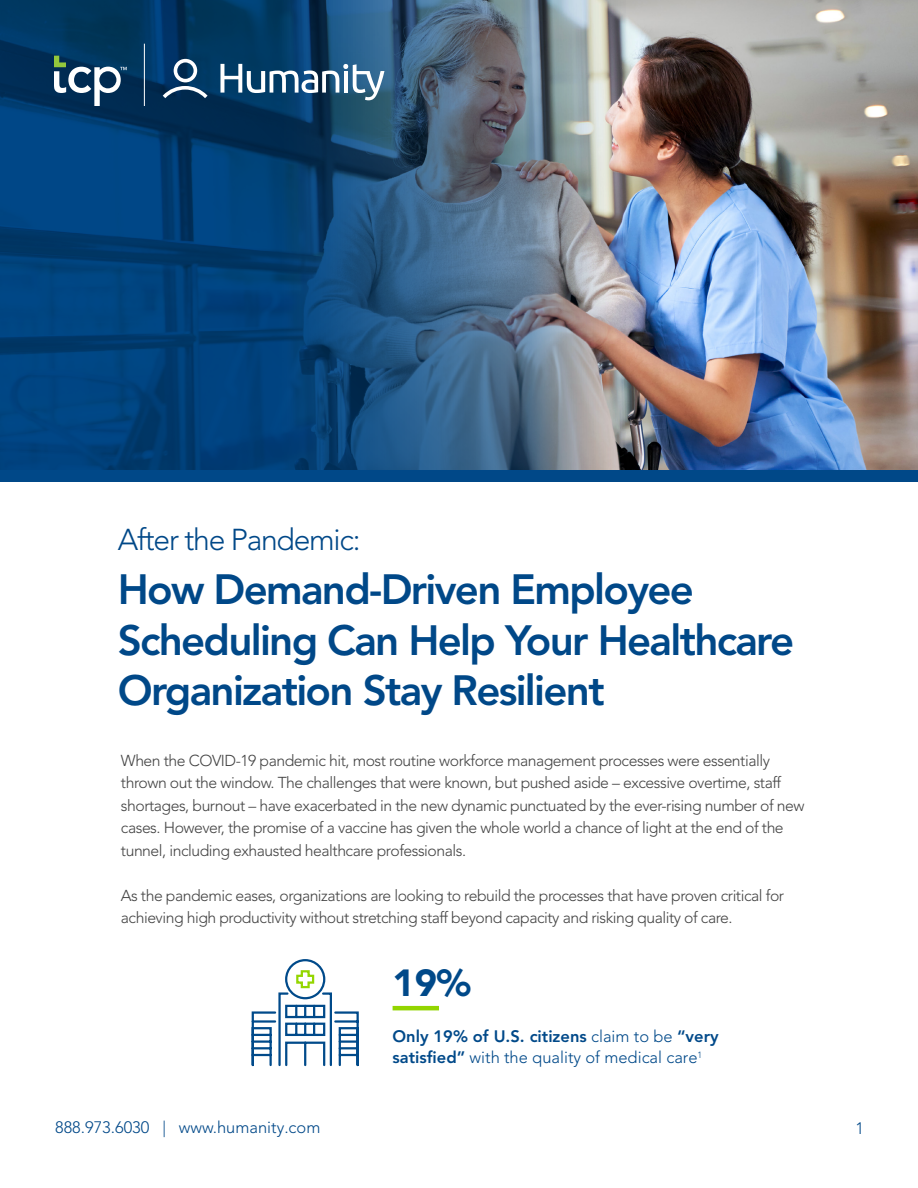
<style>
.page{position:relative;width:918px;height:1188px;background:#fff}
.page>*{position:absolute;margin:0;border:0;box-sizing:border-box;transform-origin:0 0}
.t1{font:800 42px/50.4px "Avenir LT Pro";letter-spacing:-.04em;color:#004888}
.t2{font:900 37.5px "Avenir LT Pro";color:#004989}
.t3{font:300 30px "Avenir LT Pro";letter-spacing:-.04em;color:#004888}
.t4{font:800 16.5px/21px "Avenir LT Pro";color:#004989}
.t5{font:300 16.5px "Avenir LT Pro";color:#004888}
.t6{font:300 15.75px/22.5px "Avenir LT Pro";letter-spacing:-.03em;color:#434343}
.s1{font-weight:300}
</style>
<div class="page">
<img style="left:625px;top:0;width:293px;height:470px">
<img style="left:0;top:0;width:625px;height:470px">
<svg style="left:163px;top:59px;width:45px;height:39px"></svg>
<svg style="left:220px;top:64px;width:164px;height:36px"></svg>
<svg style="left:54px;top:56px;width:73px;height:50px"></svg>
<hr style="left:144px;top:44px;width:1px;height:62px;background:#fff">
<hr style="left:393px;top:1006px;width:46px;height:4px;background:#93d500">
<svg style="left:251px;top:959px;width:108px;height:108px"></svg>
<div style="left:0;top:470px;width:918px;height:12px;background:#004888"></div>
<p class="t3" style="left:118px;top:522px;width:244px">After the Pandemic:</p>
<p class="t1" style="left:118px;top:565px;width:678px">How Demand-Driven Employee<br>Scheduling Can Help Your Healthcare<br>Organization Stay Resilient</p>
<p class="t6" style="left:121px;top:749px;width:685px">When the COVID-19 pandemic hit, most routine workforce management processes were essentially thrown out the window. The challenges that were known, but pushed aside – excessive overtime, staff shortages, burnout – have exacerbated in the new dynamic punctuated by the ever-rising number of new cases. However, the promise of a vaccine has given the whole world a chance of light at the end of the tunnel, including exhausted healthcare professionals.</p>
<p class="t6" style="left:121px;top:884px;width:665px">As the pandemic eases, organizations are looking to rebuild the processes that have proven critical for achieving high productivity without stretching staff beyond capacity and risking quality of care.</p>
<p class="t2" style="left:393px;top:961px;width:80px">19%</p>
<p class="t4" style="left:393px;top:1026px;width:328px">Only 19% of U.S. citizens <span class="s1">claim to be</span> “very satisfied” <span class="s1">with the quality of medical care</span><sup>1</sup></p>
<p class="t5" style="left:55px;top:1118px;width:267px">888.973.6030 | www.humanity.com</p>
<p class="t5" style="left:855px;top:1118px;width:10px">1</p>
</div>
